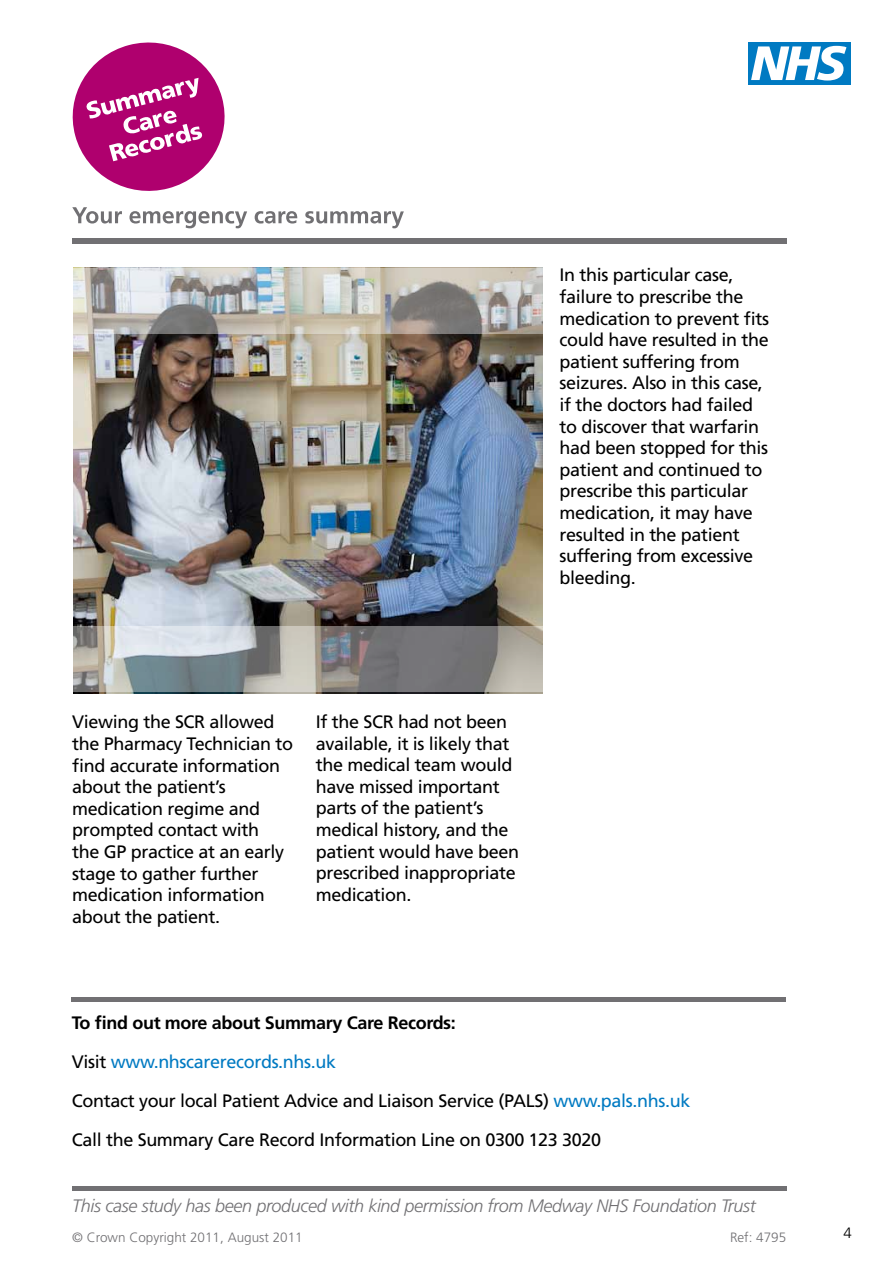
<style>
.page{position:relative;width:893px;height:1263px;background:#fff}
.page>*{position:absolute;margin:0;border:0;box-sizing:border-box;transform-origin:0 0}
.t1{font:18px/21.6px "Frutiger LT Std";letter-spacing:-.02em;color:#000}
.t2{font:italic 300 18px "Frutiger LT Std";letter-spacing:-.02em;color:#717073}
.t3{font:300 15px "Frutiger LT Std";color:#000}
.t4{font:300 13.5px "Frutiger LT Std";color:#717073}
.s1{font-weight:700}
.s2{color:#007ac2}
</style>
<div class="page">
<svg style="left:72px;top:43px;width:153px;height:148px"></svg>
<svg style="left:72px;top:207px;width:50px;height:17px"></svg>
<svg style="left:129px;top:211px;width:118px;height:17px"></svg>
<svg style="left:255px;top:211px;width:42px;height:13px"></svg>
<svg style="left:305px;top:211px;width:99px;height:17px"></svg>
<div style="left:747px;top:43px;width:103px;height:42px;background:#007ac2"></div>
<svg style="left:751px;top:46px;width:95px;height:35px"></svg>
<div style="left:72px;top:238px;width:714px;height:5px;background:#717073"></div>
<div style="left:72px;top:1186px;width:714px;height:5px;background:#717073"></div>
<div style="left:72px;top:997px;width:714px;height:5px;background:#717073"></div>
<img style="left:73px;top:334px;width:470px;height:359px">
<svg style="left:73px;top:268px;width:470px;height:66px;background:#b6b5b1"></svg>
<svg style="left:73px;top:626px;width:470px;height:66px;background:#969898"></svg>
<p class="t1" style="left:560px;top:264px;width:211px">In this particular case, failure to prescribe the medication to prevent fits could have resulted in the patient suffering from seizures. Also in this case, if the doctors had failed to discover that warfarin had been stopped for this patient and continued to prescribe this particular medication, it may have resulted in the patient suffering from excessive bleeding.</p>
<p class="t1" style="left:72px;top:711px;width:222px">Viewing the SCR allowed the Pharmacy Technician to find accurate information about the patient’s medication regime and prompted contact with<br>the GP practice at an early stage to gather further medication information about the patient.</p>
<p class="t1" style="left:316px;top:711px;width:205px">If the SCR had not been available, it is likely that the medical team would have missed important parts of the patient’s medical history, and the patient would have been prescribed inappropriate medication.</p>
<p class="t1" style="left:72px;top:1003px;width:620px;line-height:39px"><span class="s1">To find out more about Summary Care Records:<br></span>Visit <span class="s2">www.nhscarerecords.nhs.uk<br></span>Contact your local Patient Advice and Liaison Service (PALS) <span class="s2">www.pals.nhs.uk </span>Call the Summary Care Record Information Line on 0300 123 3020</p>
<p class="t2" style="left:72px;top:1195px;width:685px">This case study has been produced with kind permission from Medway NHS Foundation Trust</p>
<p class="t4" style="left:72px;top:1229px;width:232px">© Crown Copyright 2011, August 2011</p>
<p class="t3" style="left:844px;top:1224px;width:10px">4</p>
<p class="t4" style="left:730px;top:1229px;width:58px">Ref: 4795</p>
</div>
